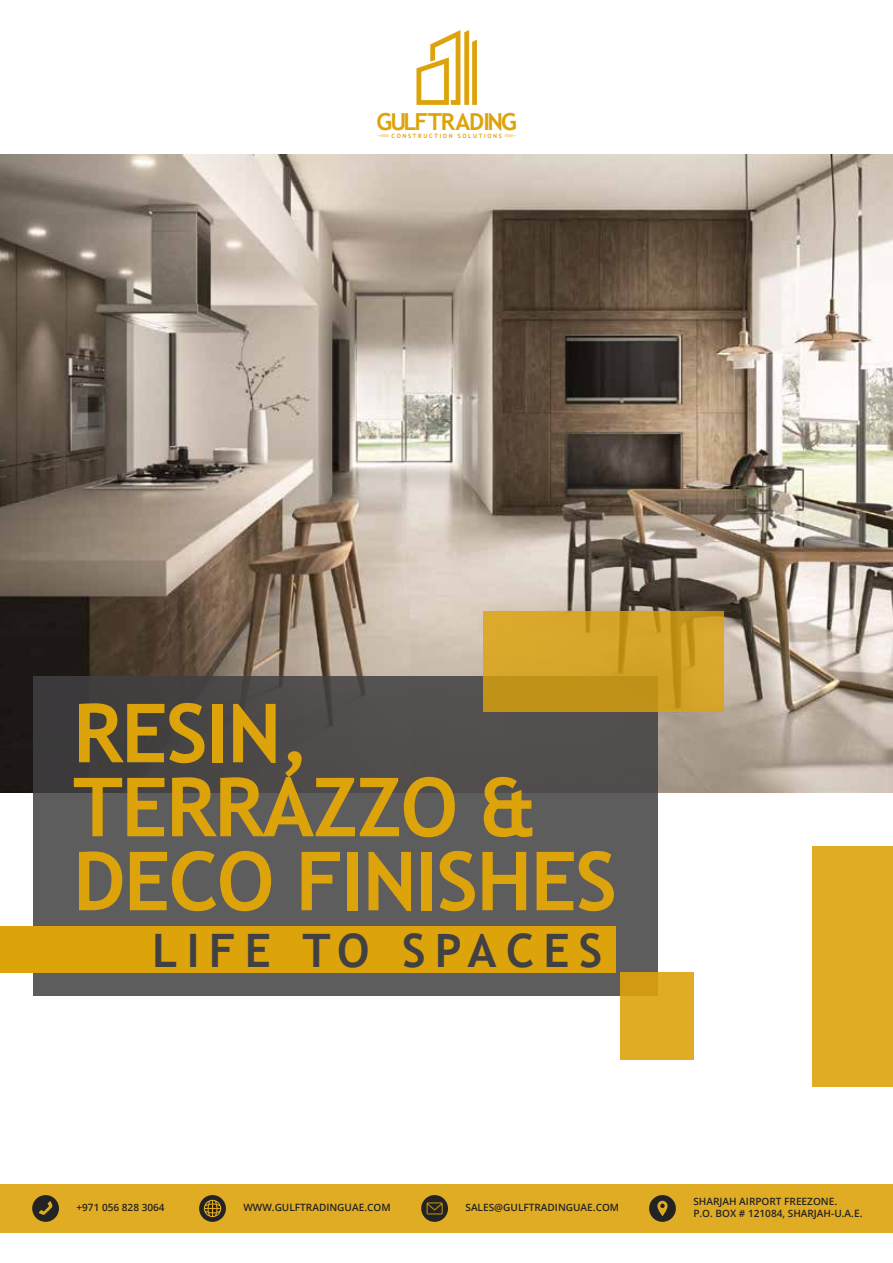
<style>
.page{position:relative;width:893px;height:1263px;background:#fff}
.page>*{position:absolute;margin:0;border:0;box-sizing:border-box;transform-origin:0 0}
.t1{font:700 81.6px/73.9px "Trebuchet MS";letter-spacing:-.02em;color:#dda30b}
.t2{font:700 46.05px "Trebuchet MS";letter-spacing:.2em;color:#414042}
.t3{font:700 23.4px "Trebuchet MS";letter-spacing:-.07em;color:#dda30b}
.t4{font:600 10.05px/12px "Open Sans";color:#232323}
.t5{font:700 5.85px "Trebuchet MS";letter-spacing:.28em;color:#dda30b}
</style>
<div class="page">
<img style="left:0;top:155px;width:893px;height:637px">
<svg style="left:416px;top:30px;width:61px;height:75px"></svg>
<svg style="left:377px;top:135px;width:12px;height:2px"></svg>
<svg style="left:505px;top:135px;width:11px;height:2px"></svg>
<svg style="left:33px;top:676px;width:624px;height:320px;background:#565454"></svg>
<svg style="left:483px;top:611px;width:240px;height:100px;background:#cf9e22"></svg>
<div style="left:812px;top:846px;width:81px;height:240px;background:#e0ac23"></div>
<div style="left:620px;top:972px;width:74px;height:88px;background:linear-gradient(to bottom,#d9a51c,#e2af25)"></div>
<div style="left:0;top:1184px;width:893px;height:49px;background:#e0ac23"></div>
<svg style="left:649px;top:1195px;width:27px;height:27px"></svg>
<svg style="left:199px;top:1195px;width:27px;height:27px"></svg>
<svg style="left:421px;top:1195px;width:27px;height:27px"></svg>
<svg style="left:427px;top:1202px;width:16px;height:12px"></svg>
<svg style="left:32px;top:1195px;width:27px;height:27px"></svg>
<div style="left:0;top:926px;width:615px;height:46px;background:#dda30b"></div>
<h3 class="t3" style="left:377px;top:107px;width:142px">GULFTRADING</h3>
<p class="t5" style="left:392px;top:132px;width:112px">CONSTRUCTION SOLUTIONS</p>
<h1 class="t1" style="left:73px;top:696px;width:546px">RESIN,<br>TERRAZZO &amp;<br>DECO FINISHES</h1>
<h2 class="t2" style="left:152px;top:921px;width:452px">LIFE TO SPACES</h2>
<p class="t4" style="left:76px;top:1201px;width:90px">+971 056 828 3064</p>
<p class="t4" style="left:243px;top:1201px;width:149px">WWW.GULFTRADINGUAE.COM</p>
<p class="t4" style="left:465px;top:1201px;width:155px">SALES@GULFTRADINGUAE.COM</p>
<p class="t4" style="left:693px;top:1195px;width:171px">SHARJAH AIRPORT FREEZONE.<br>P.O. BOX # 121084, SHARJAH-U.A.E.</p>
</div>
